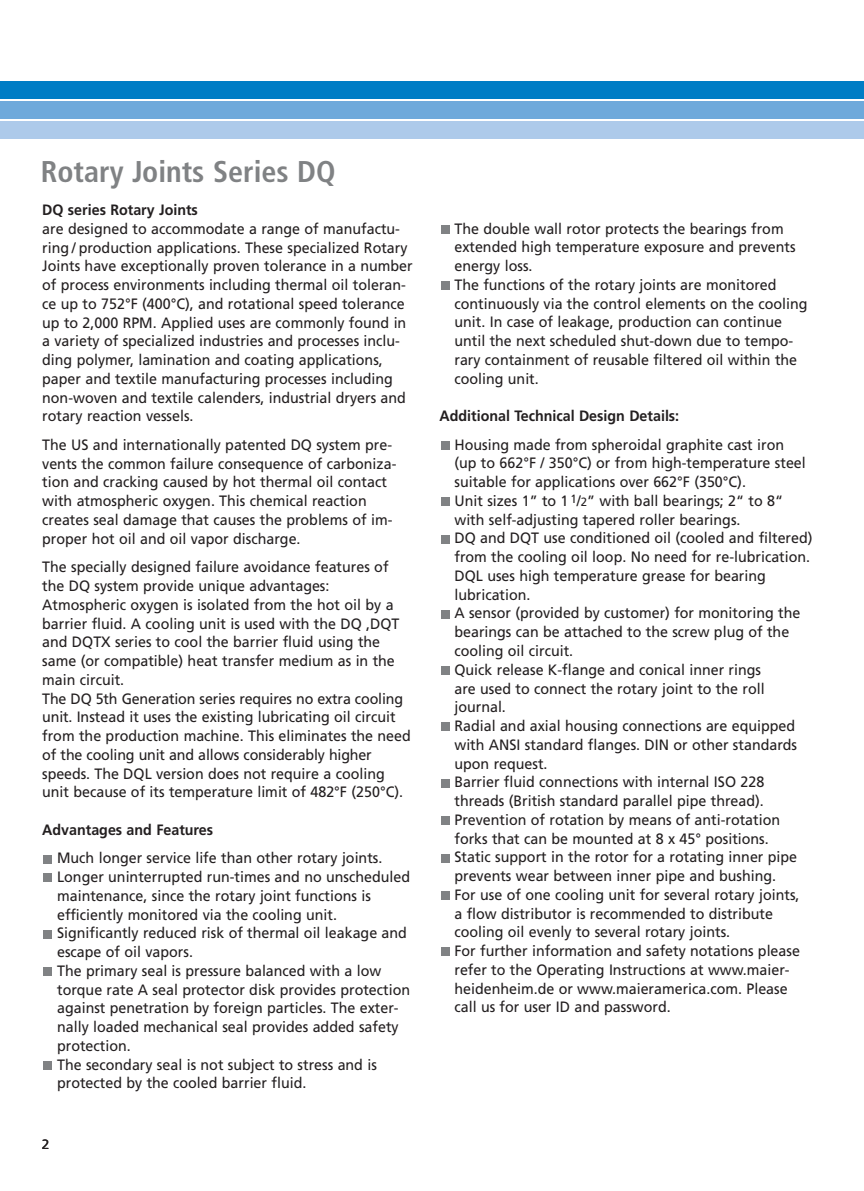
<style>
.page{position:relative;width:864px;height:1191px;background:#fff}
.page>*{position:absolute;margin:0;border:0;box-sizing:border-box;transform-origin:0 0}
.t1{font:700 condensed 30px "Frutiger";color:#808284}
.t2{font:15px/18.8px "Frutiger";color:#231f20;scale:.95 1}
.t3{font:700 15px "Frutiger";color:#231f20;scale:.95 1}
.t4{font:13.5px "Frutiger";color:#231f20}
.s1{font-size:12px}
</style>
<div class="page">
<div style="left:0;top:81px;width:863px;height:18px;background:#007dc5"></div>
<div style="left:0;top:101px;width:863px;height:18px;background:#6ea9db"></div>
<div style="left:0;top:121px;width:863px;height:18px;background:#adcaea"></div>
<div style="left:44px;top:1061px;width:8px;height:8px;background:#808284"></div>
<div style="left:44px;top:967px;width:8px;height:9px;background:#808284"></div>
<div style="left:44px;top:930px;width:8px;height:8px;background:#808284"></div>
<div style="left:44px;top:873px;width:8px;height:9px;background:#808284"></div>
<div style="left:44px;top:855px;width:8px;height:8px;background:#808284"></div>
<div style="left:441px;top:947px;width:8px;height:9px;background:#808284"></div>
<div style="left:441px;top:891px;width:8px;height:8px;background:#808284"></div>
<div style="left:441px;top:853px;width:8px;height:9px;background:#808284"></div>
<div style="left:441px;top:816px;width:8px;height:8px;background:#808284"></div>
<div style="left:441px;top:778px;width:8px;height:9px;background:#808284"></div>
<div style="left:441px;top:722px;width:8px;height:9px;background:#808284"></div>
<div style="left:441px;top:666px;width:8px;height:8px;background:#808284"></div>
<div style="left:441px;top:610px;width:8px;height:8px;background:#808284"></div>
<div style="left:441px;top:535px;width:8px;height:8px;background:#808284"></div>
<div style="left:441px;top:497px;width:8px;height:9px;background:#808284"></div>
<div style="left:441px;top:441px;width:8px;height:8px;background:#808284"></div>
<div style="left:441px;top:281px;width:8px;height:9px;background:#808284"></div>
<div style="left:441px;top:225px;width:8px;height:8px;background:#808284"></div>
<h1 class="t1" style="left:41px;top:159px;width:296px">Rotary Joints Series DQ</h1>
<p class="t3" style="left:42px;top:204px;width:165px">DQ series Rotary Joints</p>
<p class="t2" style="left:42px;top:220px;width:391px">are designed to accommodate a range of manufactu&shy;ring / production applications. These specialized Rotary Joints have exceptionally proven tolerance in a number of process environments including thermal oil toleran&shy;ce up to 752°F (400°C), and rotational speed tolerance up to 2,000 RPM. Applied uses are commonly found in a variety of specialized industries and processes inclu&shy;ding polymer, lamination and coating applications, paper and textile manufacturing processes including non-woven and textile calenders, industrial dryers and rotary reaction vessels.</p>
<p class="t2" style="left:42px;top:436px;width:374px">The US and internationally patented DQ system pre&shy;vents the common failure consequence of carboniza&shy;tion and cracking caused by hot thermal oil contact with atmospheric oxygen. This chemical reaction creates seal damage that causes the problems of im&shy;proper hot oil and oil vapor discharge.</p>
<p class="t2" style="left:42px;top:559px;width:389px">The specially designed failure avoidance features of the DQ system provide unique advantages:<br>Atmospheric oxygen is isolated from the hot oil by a barrier fluid. A cooling unit is used with the DQ ,DQT and DQTX series to cool the barrier fluid using the same (or compatible) heat transfer medium as in the main circuit.<br>The DQ 5th Generation series requires no extra cooling unit. Instead it uses the existing lubricating oil circuit from the production machine. This eliminates the need of the cooling unit and allows considerably higher speeds. The DQL version does not require a cooling unit because of its temperature limit of 482°F (250°C).</p>
<p class="t3" style="left:42px;top:823px;width:181px">Advantages and Features</p>
<p class="t2" style="left:57px;top:850px;width:373px">Much longer service life than other rotary joints.<br>Longer uninterrupted run-times and no unscheduled maintenance, since the rotary joint functions is efficiently monitored via the cooling unit.<br>Significantly reduced risk of thermal oil leakage and escape of oil vapors.<br>The primary seal is pressure balanced with a low torque rate A seal protector disk provides protection against penetration by foreign particles. The exter&shy;nally loaded mechanical seal provides added safety protection.<br>The secondary seal is not subject to stress and is protected by the cooled barrier fluid.</p>
<p class="t4" style="left:42px;top:1138px;width:9px">2</p>
<p class="t2" style="left:454px;top:220px;width:373px">The double wall rotor protects the bearings from extended high temperature exposure and prevents energy loss.<br>The functions of the rotary joints are monitored continuously via the control elements on the cooling unit. In case of leakage, production can continue until the next scheduled shut-down due to tempo&shy;rary containment of reusable filtered oil within the cooling unit.</p>
<p class="t3" style="left:439px;top:410px;width:254px">Additional Technical Design Details:</p>
<p class="t2" style="left:454px;top:436px;width:378px">Housing made from spheroidal graphite cast iron<br>(up to 662°F / 350°C) or from high-temperature steel suitable for applications over 662°F (350°C).<br>Unit sizes 1” to 1 <sup>1</sup>/<span class="s1">2</span>” with ball bearings; 2“ to 8“ with self-adjusting tapered roller bearings.<br>DQ and DQT use conditioned oil (cooled and filtered) from the cooling oil loop. No need for re-lubrication.<br>DQL uses high temperature grease for bearing lubrication.<br>A sensor (provided by customer) for monitoring the bearings can be attached to the screw plug of the cooling oil circuit.<br>Quick release K-flange and conical inner rings<br>are used to connect the rotary joint to the roll journal.<br>Radial and axial housing connections are equipped with ANSI standard flanges. DIN or other standards upon request.<br>Barrier fluid connections with internal ISO 228 threads (British standard parallel pipe thread).<br>Prevention of rotation by means of anti-rotation forks that can be mounted at 8 x 45° positions.<br>Static support in the rotor for a rotating inner pipe prevents wear between inner pipe and bushing.<br>For use of one cooling unit for several rotary joints,<br>a flow distributor is recommended to distribute cooling oil evenly to several rotary joints.<br>For further information and safety notations please refer to the Operating Instructions at www.maier&shy;heidenheim.de or www.maieramerica.com. Please call us for user ID and password.</p>
</div>
